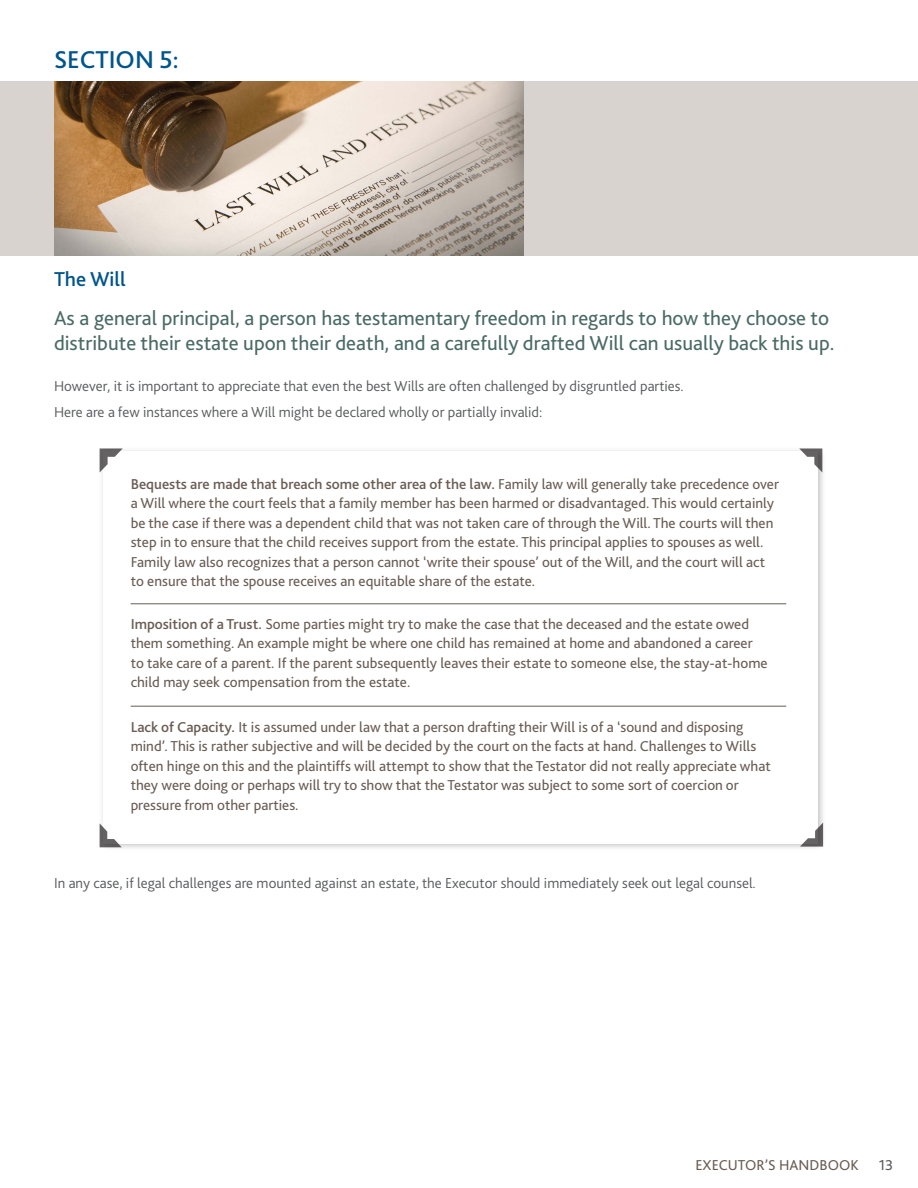
<style>
.page{position:relative;width:918px;height:1188px;background:#fff}
.page>*{position:absolute;margin:0;border:0;box-sizing:border-box;transform-origin:0 0}
.t1{font:500 25.5px "Bliss 2";color:#00558b}
.t2{font:21px/25.2px "Bliss 2";color:#496a65}
.t3{font:500 21px "Bliss 2";color:#00558b}
.t4{font:15px/19.5px "Bliss 2";color:#695c53}
.t5{font:300 15px/26.2px "Bliss 2";color:#58595b}
.t6{font:15px "Bliss 2";color:#58595b}
.s1{font-weight:500}
</style>
<div class="page">
<div style="left:0;top:81px;width:918px;height:175px;background:#d8d3cf"></div>
<img style="left:54px;top:81px;width:470px;height:175px">
<img style="left:99px;top:448px;width:725px;height:400px">
<div style="left:103px;top:452px;width:715px;height:392px;background:#fff"></div>
<svg style="left:100px;top:448px;width:23px;height:25px"></svg>
<svg style="left:100px;top:823px;width:22px;height:24px"></svg>
<svg style="left:800px;top:823px;width:23px;height:24px"></svg>
<svg style="left:799px;top:448px;width:23px;height:25px"></svg>
<hr style="left:131px;top:603px;width:655px;height:1px;background:#695c53">
<hr style="left:131px;top:706px;width:655px;height:1px;background:#695c53">
<h1 class="t1" style="left:54px;top:44px;width:126px">SECTION 5:</h1>
<h2 class="t3" style="left:54px;top:266px;width:73px">The Will</h2>
<h2 class="t2" style="left:54px;top:305px;width:782px">As a general principal, a person has testamentary freedom in regards to how they choose to distribute their estate upon their death, and a carefully drafted Will can usually back this up.</h2>
<p class="t5" style="left:54px;top:372px;width:631px">However, it is important to appreciate that even the best Wills are often challenged by disgruntled parties.<br>Here are a few instances where a Will might be declared wholly or partially invalid:</p>
<p class="t4" style="left:131px;top:474px;width:650px"><span class="s1">Bequests are made that breach some other area of the law.</span> Family law will generally take precedence over a Will where the court feels that a family member has been harmed or disadvantaged. This would certainly be the case if there was a dependent child that was not taken care of through the Will. The courts will then step in to ensure that the child receives support from the estate. This principal applies to spouses as well.<br>Family law also recognizes that a person cannot ‘write their spouse’ out of the Will, and the court will act to ensure that the spouse receives an equitable share of the estate.</p>
<p class="t4" style="left:131px;top:614px;width:638px"><span class="s1">Imposition of a Trust.</span> Some parties might try to make the case that the deceased and the estate owed them something. An example might be where one child has remained at home and abandoned a career to take care of a parent. If the parent subsequently leaves their estate to someone else, the stay-at-home child may seek compensation from the estate.</p>
<p class="t4" style="left:131px;top:717px;width:642px"><span class="s1">Lack of Capacity.</span> It is assumed under law that a person drafting their Will is of a ‘sound and disposing mind’. This is rather subjective and will be decided by the court on the facts at hand. Challenges to Wills often hinge on this and the plaintiffs will attempt to show that the Testator did not really appreciate what they were doing or perhaps will try to show that the Testator was subject to some sort of coercion or pressure from other parties.</p>
<p class="t5" style="left:54px;top:870px;width:703px">In any case, if legal challenges are mounted against an estate, the Executor should immediately seek out legal counsel.</p>
<p class="t4" style="left:695px;top:1155px;width:165px">EXECUTOR’S HANDBOOK</p>
<p class="t6" style="left:879px;top:1156px;width:16px">13</p>
</div>
